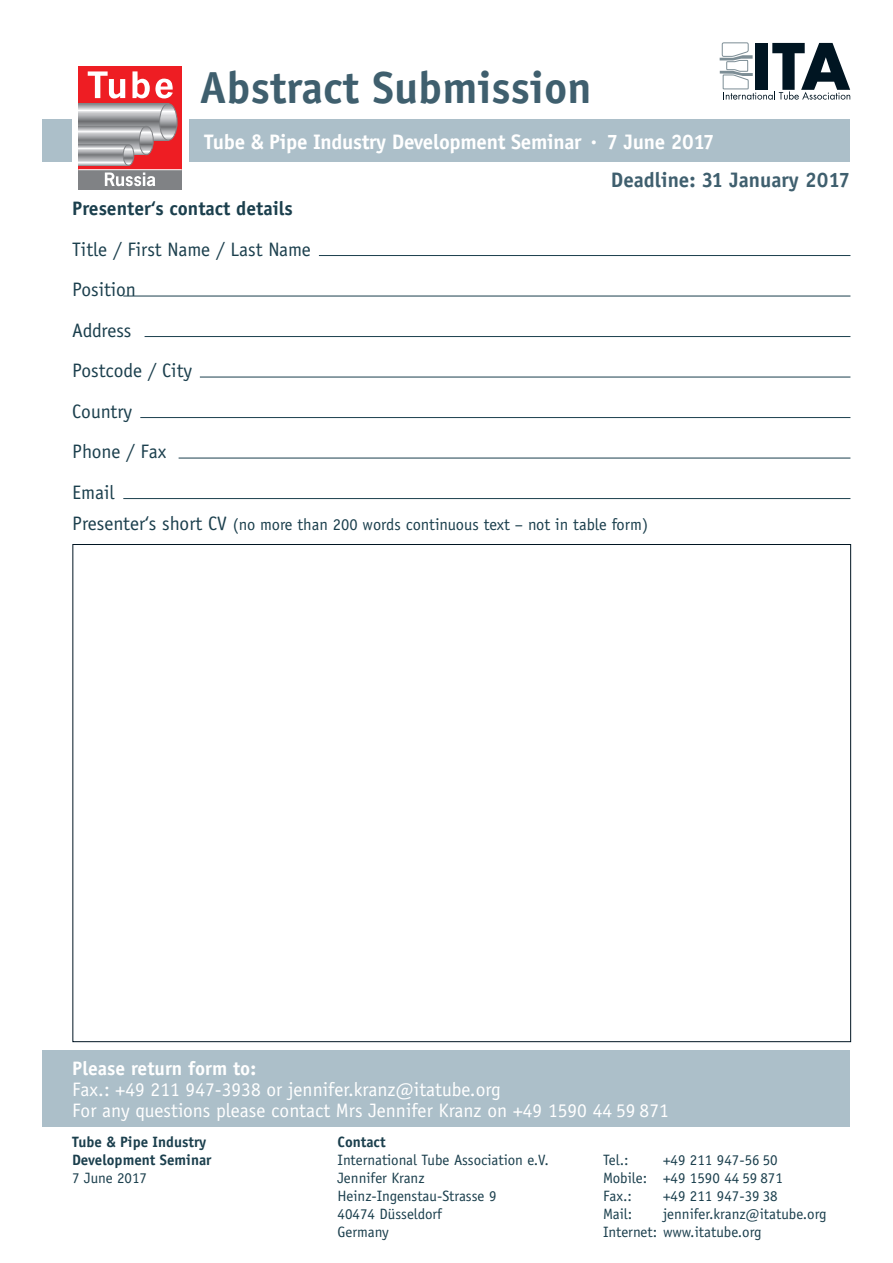
<style>
.page{position:relative;width:893px;height:1263px;background:#fff}
.page>*{position:absolute;margin:0;border:0;box-sizing:border-box;transform-origin:0 0}
.t1{font:700 45px "Officina Sans";color:#3f5f6e}
.t2{font:700 21px "Officina Sans";letter-spacing:-.015em;color:#fff}
.t3{font:700 21px "Officina Sans";color:#3f5f6e}
.t4{font:19.5px/21px "Officina Sans";color:#fff}
.t5{font:19.5px/40.5px "Officina Sans";color:#1b3f4d}
.t6{font:700 19.5px "Officina Sans";color:#1b3f4d}
.t7{font:700 19.5px "Officina Sans";color:#fff}
.t8{font:16.5px "Officina Sans";color:#1b3f4d}
.t9{font:15px/18px "Officina Sans";color:#1b3f4d}
.t10{font:700 15px/18px "Officina Sans";color:#1b3f4d}
.s1{font-size:19.5px}
</style>
<div class="page">
<hr style="left:319px;top:255px;width:531px;height:1px;background:#1b3f4d">
<hr style="left:123px;top:296px;width:727px;height:1px;background:#1b3f4d">
<hr style="left:145px;top:336px;width:705px;height:1px;background:#1b3f4d">
<hr style="left:200px;top:377px;width:650px;height:1px;background:#1b3f4d">
<hr style="left:140px;top:417px;width:710px;height:1px;background:#1b3f4d">
<hr style="left:179px;top:458px;width:671px;height:1px;background:#1b3f4d">
<hr style="left:123px;top:498px;width:727px;height:1px;background:#1b3f4d">
<div style="left:43px;top:1050px;width:807px;height:77px;background:#acbfc9"></div>
<div style="left:43px;top:119px;width:807px;height:43px;background:#acbfc9"></div>
<div style="left:72px;top:51px;width:117px;height:142px;background:#fff"></div>
<div style="left:78px;top:66px;width:104px;height:104px;background:#ee1d23"></div>
<svg style="left:78px;top:103px;width:88px;height:37px"></svg>
<svg style="left:160px;top:104px;width:17px;height:36px"></svg>
<div style="left:159px;top:103px;width:18px;height:37px;border:1px solid #808285;border-radius:50%"></div>
<svg style="left:78px;top:126px;width:45px;height:18px"></svg>
<div style="left:139px;top:126px;width:15px;height:29px;border:1px solid #808285;border-radius:50%"></div>
<svg style="left:78px;top:144px;width:49px;height:22px"></svg>
<svg style="left:123px;top:126px;width:30px;height:39px"></svg>
<div style="left:123px;top:144px;width:11px;height:22px;border:1px solid #808285;border-radius:50%"></div>
<div style="left:78px;top:170px;width:104px;height:19px;background:#808285"></div>
<svg style="left:88px;top:71px;width:37px;height:28px"></svg>
<svg style="left:132px;top:71px;width:41px;height:27px"></svg>
<svg style="left:105px;top:173px;width:50px;height:13px"></svg>
<hr style="left:78px;top:169px;width:104px;height:1px;background:#fff">
<svg style="left:720px;top:42px;width:130px;height:58px"></svg>
<h1 class="t1" style="left:200px;top:60px;width:393px">Abstract Submission</h1>
<h2 class="t2" style="left:204px;top:128px;width:512px">Tube &amp; Pipe Industry Development Seminar . 7 June 2017</h2>
<h2 class="t3" style="left:611px;top:166px;width:241px">Deadline: 31 January 2017</h2>
<h3 class="t6" style="left:72px;top:196px;width:222px">Presenter‘s contact details</h3>
<h3 class="t5" style="left:72px;top:229px;width:240px">Title / First Name / Last Name<br>Position<br>Address<br>Postcode / City<br>Country<br>Phone / Fax<br>Email</h3>
<p class="t8" style="left:72px;top:515px;width:577px"><span class="s1">Presenter‘s short CV</span> (no more than 200 words continuous text – not in table form)</p>
<h3 class="t7" style="left:72px;top:1056px;width:185px">Please return form to:</h3>
<h3 class="t4" style="left:72px;top:1079px;width:598px">Fax.: +49 211 947-3938 or jennifer.kranz@itatube.org<br>For any questions please contact Mrs Jennifer Kranz on +49 1590 44 59 871</h3>
<p class="t10" style="left:72px;top:1133px;width:141px">Tube &amp; Pipe Industry<br>Development Seminar</p>
<p class="t9" style="left:72px;top:1169px;width:77px">7 June 2017</p>
<p class="t10" style="left:338px;top:1133px;width:50px">Contact</p>
<p class="t9" style="left:338px;top:1151px;width:213px">International Tube Association e.V.<br>Jennifer Kranz<br>Heinz-Ingenstau-Strasse 9<br>40474 Düsseldorf<br>Germany</p>
<p class="t9" style="left:603px;top:1150px;width:27px">Tel.:</p>
<p class="t9" style="left:603px;top:1150px;width:181px;text-indent:60px">+49 211 947-56 50<br>Mobile: +49 1590 44 59 871<br>Fax.:</p>
<p class="t9" style="left:663px;top:1186px;width:116px">+49 211 947-39 38</p>
<p class="t9" style="left:603px;top:1204px;width:225px;text-indent:60px">jennifer.kranz@itatube.org<br>Internet: www.itatube.org</p>
<p class="t9" style="left:603px;top:1204px;width:31px">Mail:</p>
</div>
